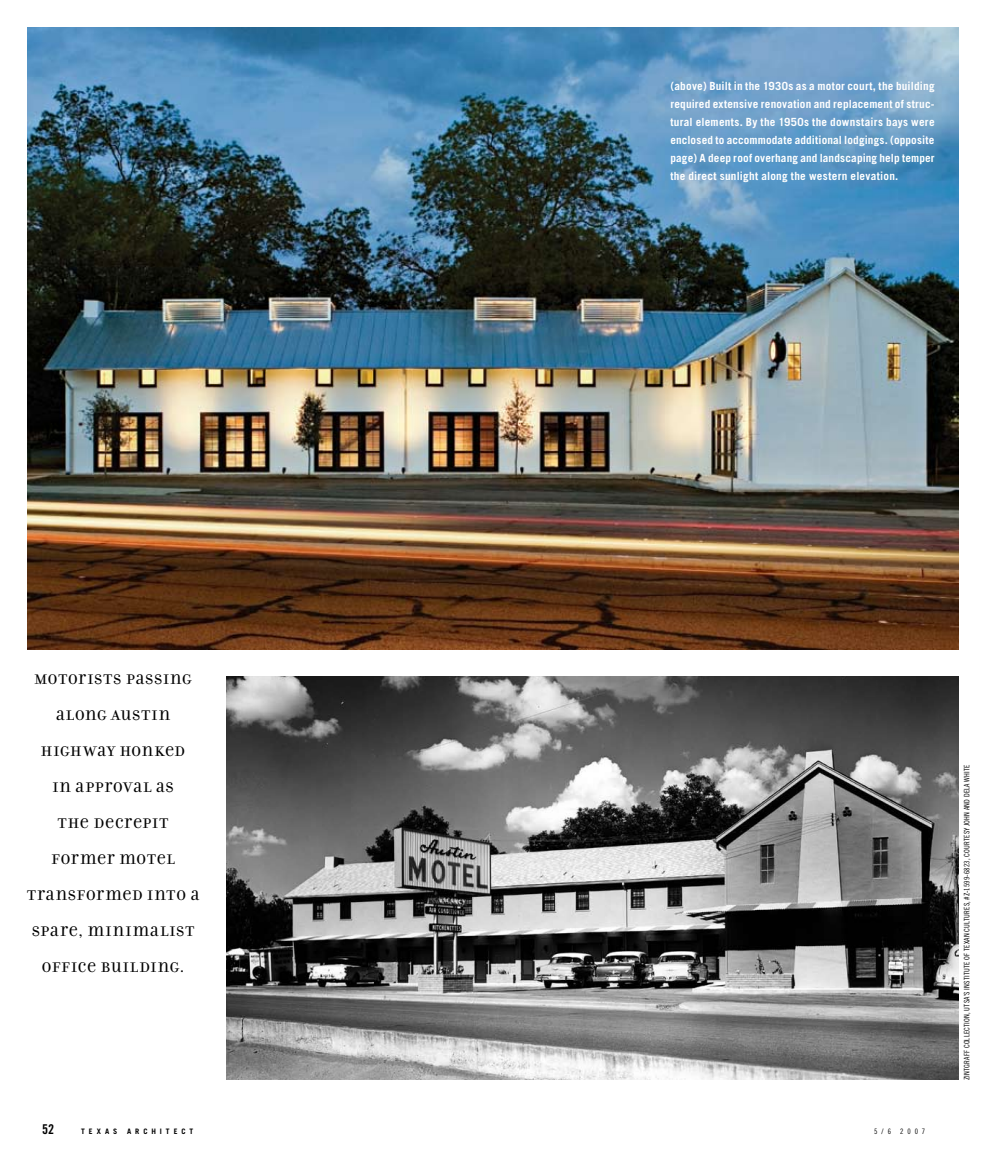
<style>
.page{position:relative;width:986px;height:1168px;background:#fff}
.page>*{position:absolute;margin:0;border:0;box-sizing:border-box;transform-origin:0 0}
.t1{font:15px "Filosofia Unicase";letter-spacing:.06em;color:#000}
.t2{font:15px "Filosofia Unicase";letter-spacing:.035em;color:#000}
.t3{font:13.5px "Trade Gothic Bold Cond Twenty";color:#000}
.t4{font:700 11.25px/18px "Trade Gothic";letter-spacing:.01em;color:#fff;text-align:justify}
.t5{font:7.5px "Trade Gothic Cond Eighteen";letter-spacing:.025em;color:#000}
.t6{font:700 7.5px "Trade Gothic";letter-spacing:.535em;color:#000}
</style>
<div class="page">
<img style="left:226px;top:676px;width:732px;height:403px">
<img style="left:27px;top:27px;width:931px;height:622px">
<p class="t4" style="left:670px;top:77px;width:266px">(above) Built in the 1930s as a motor court, the building required extensive renovation and replacement of struc&shy;tural elements. By the 1950s the downstairs bays were enclosed to accommodate additional lodgings. (opposite page) A deep roof overhang and landscaping help temper the direct sunlight along the western elevation.</p>
<h1 class="t1" style="left:34px;top:670px;width:159px">MOTORISTS PASSING</h1>
<h1 class="t1" style="left:56px;top:706px;width:115px">ALONG AUSTIN</h1>
<h1 class="t1" style="left:41px;top:742px;width:146px">HIGHWAY HONKED</h1>
<h1 class="t1" style="left:52px;top:778px;width:123px">IN APPROVAL AS</h1>
<h1 class="t1" style="left:58px;top:814px;width:112px">THE DECREPIT</h1>
<h1 class="t2" style="left:52px;top:850px;width:125px">FORMER MOTEL</h1>
<h1 class="t1" style="left:27px;top:886px;width:174px">TRANSFORMED INTO A</h1>
<h1 class="t1" style="left:32px;top:922px;width:164px">SPARE, MINIMALIST</h1>
<h1 class="t1" style="left:42px;top:958px;width:144px">OFFICE BUILDING.</h1>
<p class="t3" style="left:42px;top:1121px;width:13px">52</p>
<p class="t6" style="left:81px;top:1127px;width:38px">texas</p>
<p class="t6" style="left:127px;top:1127px;width:68px">architect</p>
<p class="t5" style="left:874px;top:1127px;width:53px">5/6 2007</p>
<p class="t5" style="left:962px;top:1080px;width:317px;rotate:-90deg">Zintgraff Collection, UTSA’s Institute of Texan Cultures, #Z-1599-6823, Courtesy John and Dela White</p>
</div>
